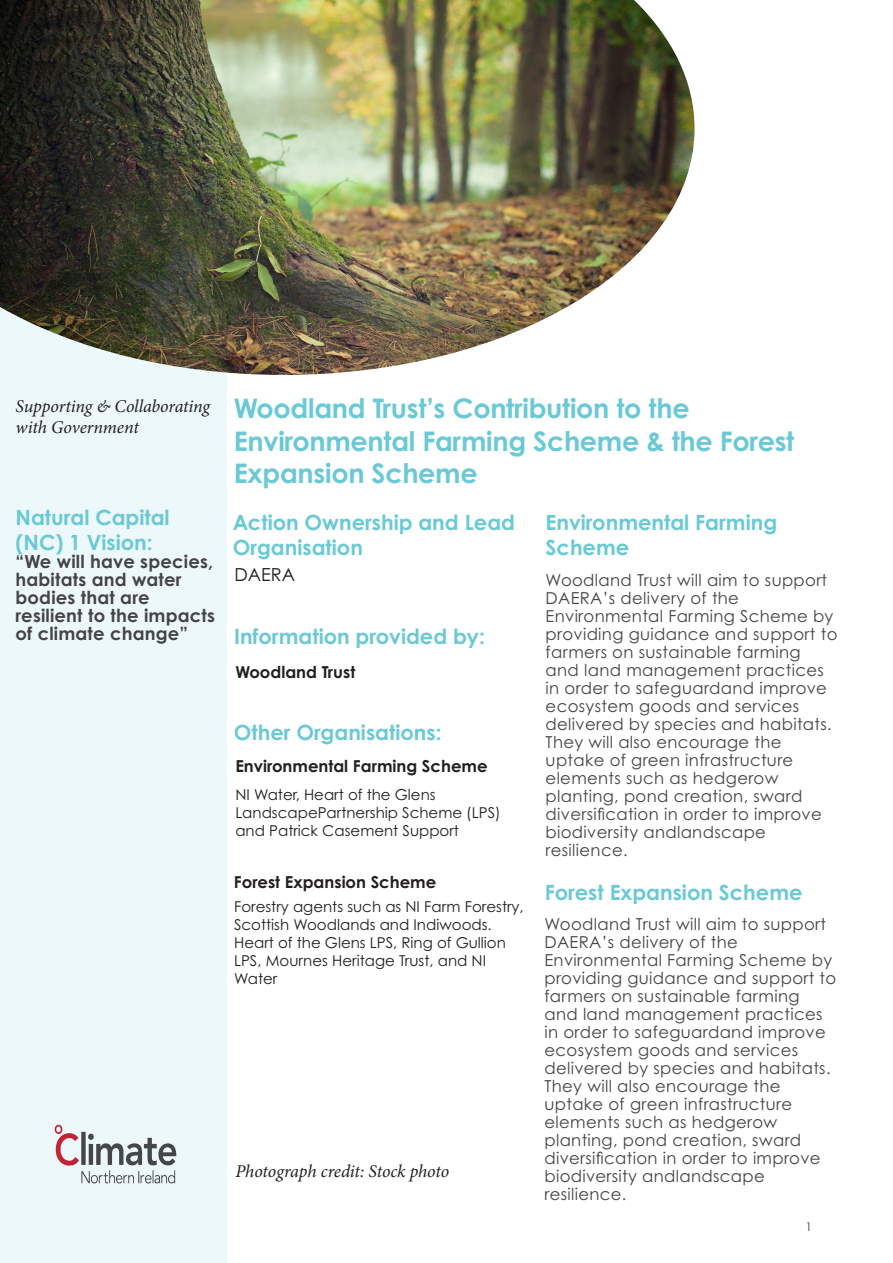
<style>
.page{position:relative;width:893px;height:1263px;background:#fff}
.page>*{position:absolute;margin:0;border:0;box-sizing:border-box;transform-origin:0 0}
.Paragraph_Style_1{font:700 27px/32.4px "Century Gothic Pro";letter-spacing:-.01em;color:#69c9d6}
.Paragraph_Style_1-2{font:700 21px/25.2px "Century Gothic Pro";color:#69c9d6}
.Paragraph_Style_1-3{font:700 18px/18px "Century Gothic Pro";letter-spacing:.01em;color:#454447}
.t1{font:italic 18px/21.6px "Minion Pro";letter-spacing:-.01em;color:#231f20}
.t2{font:18px "Century Gothic Pro";color:#231f20}
.t3{font:16.5px/18px "Century Gothic Pro";letter-spacing:.02em;color:#454447}
.t4{font:700 16.5px "Century Gothic Pro";color:#231f20}
.Paragraph_Style_1-4{font:15px/18px "Century Gothic Pro";color:#231f20}
.t5{font:12px "Century Gothic Pro";color:#454447}
</style>
<div class="page">
<div style="left:0;top:0;width:226px;height:1263px;background:#edf8fa"></div>
<img style="left:0;top:0;width:694px;height:375px">
<hr style="left:892px;top:0;width:1px;height:1263px;background:#ee1d23">
<hr style="left:0;top:1262px;width:893px;height:1px;background:#ee1d23">
<svg style="left:55px;top:1125px;width:121px;height:58px"></svg>
<p class="t1" style="left:16px;top:395px;width:196px">Supporting &amp; Collaborating with Government</p>
<p class="Paragraph_Style_1-2" style="left:16px;top:504px;width:156px">Natural Capital (NC) 1 Vision:</p>
<p class="Paragraph_Style_1-3" style="left:16px;top:552px;width:201px">“We will have species, habitats and water bodies that are resilient to the impacts of climate change”</p>
<p class="Paragraph_Style_1" style="left:234px;top:392px;width:562px">Woodland Trust’s Contribution to the<br>Environmental Farming Scheme &amp; the Forest<br>Expansion Scheme</p>
<p class="Paragraph_Style_1-2" style="left:233px;top:509px;width:284px">Action Ownership and Lead<br>Organisation</p>
<p class="t2" style="left:234px;top:563px;width:62px">DAERA</p>
<p class="Paragraph_Style_1-2" style="left:234px;top:623px;width:252px">Information provided by:</p>
<p class="t4" style="left:235px;top:662px;width:121px">Woodland Trust</p>
<p class="Paragraph_Style_1-2" style="left:234px;top:719px;width:209px">Other Organisations:</p>
<p class="t4" style="left:235px;top:756px;width:254px">Environmental Farming Scheme</p>
<p class="Paragraph_Style_1-4" style="left:235px;top:785px;width:267px">NI Water, Heart of the Glens<br>LandscapePartnership Scheme (LPS) and Patrick Casement Support</p>
<p class="t4" style="left:234px;top:871px;width:204px">Forest Expansion Scheme</p>
<p class="Paragraph_Style_1-4" style="left:234px;top:898px;width:291px">Forestry agents such as NI Farm Forestry,<br>Scottish Woodlands and Indiwoods.<br>Heart of the Glens LPS, Ring of Gullion<br>LPS, Mournes Heritage Trust, and NI<br>Water</p>
<p class="t1" style="left:235px;top:1161px;width:215px">Photograph credit: Stock photo</p>
<p class="Paragraph_Style_1-2" style="left:546px;top:509px;width:233px">Environmental Farming<br>Scheme</p>
<p class="t3" style="left:546px;top:571px;width:293px">Woodland Trust will aim to support<br>DAERA’s delivery of the<br>Environmental Farming Scheme by providing guidance and support to farmers on sustainable farming and land management practices in order to safeguardand improve ecosystem goods and services delivered by species and habitats.<br>They will also encourage the uptake of green infrastructure elements such as hedgerow planting, pond creation, sward diversification in order to improve biodiversity andlandscape resilience.</p>
<p class="Paragraph_Style_1-2" style="left:545px;top:880px;width:259px">Forest Expansion Scheme</p>
<p class="t3" style="left:544px;top:915px;width:293px">Woodland Trust will aim to support<br>DAERA’s delivery of the<br>Environmental Farming Scheme by providing guidance and support to farmers on sustainable farming and land management practices in order to safeguardand improve ecosystem goods and services delivered by species and habitats.<br>They will also encourage the uptake of green infrastructure elements such as hedgerow planting, pond creation, sward diversification in order to improve biodiversity andlandscape resilience.</p>
<p class="t5" style="left:805px;top:1220px;width:8px">1</p>
</div>
